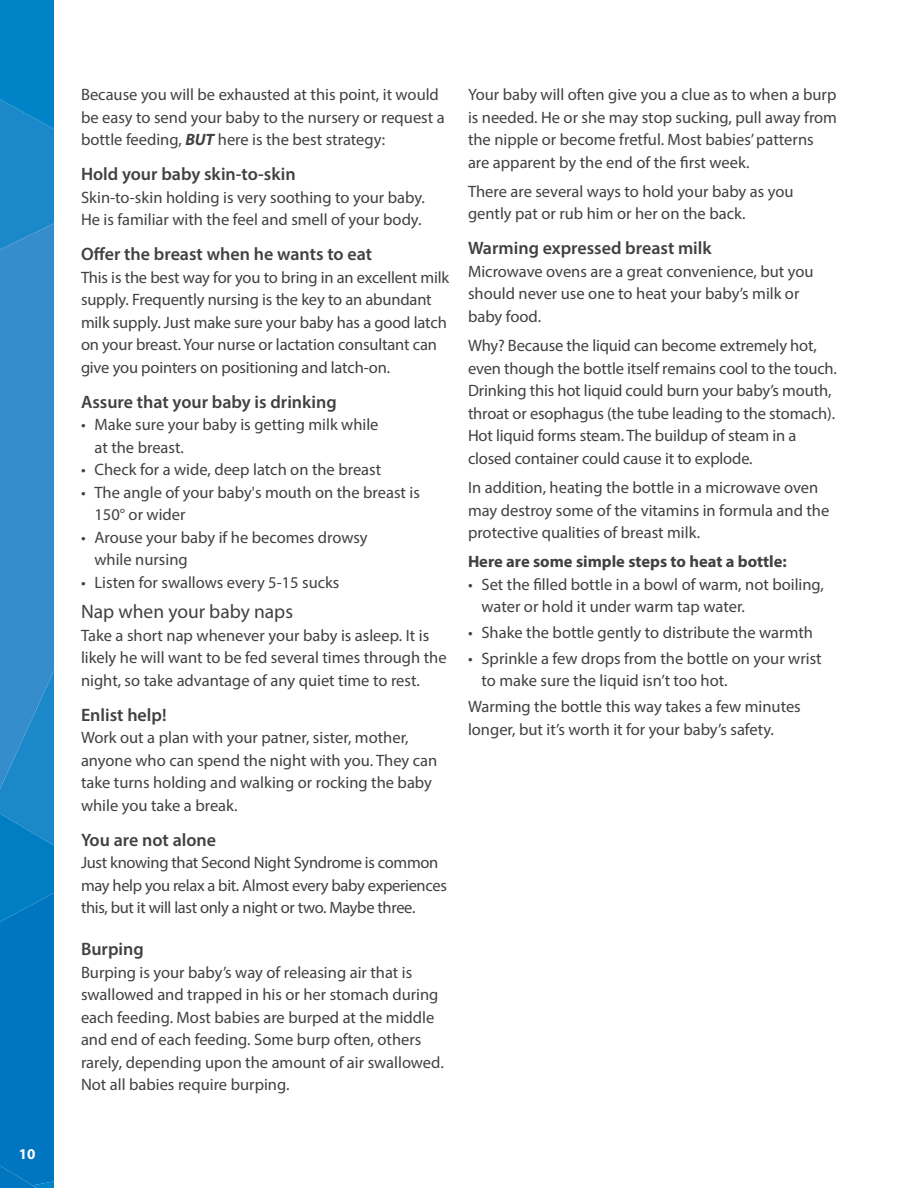
<style>
.page{position:relative;width:918px;height:1188px;background:#fff}
.page>*{position:absolute;margin:0;border:0;box-sizing:border-box;transform-origin:0 0}
.t1{font:19.5px "Myriad Pro";color:#414042}
.t2{font:600 18px "Myriad Pro";color:#414042}
.t3{font:16.5px/22.5px "Myriad Pro";color:#414042}
.t4{font:16.5px/22.5px "Myriad Pro";letter-spacing:-.02em;color:#414042}
.t5{font:700 16.5px "Myriad Pro";color:#414042}
.t6{font:700 15px "Myriad Pro";color:#fff}
.s1{font-weight:700;font-style:italic}
</style>
<div class="page">
<svg style="left:0;top:0;width:54px;height:1188px;background:#1b84c7"></svg>
<p class="t6" style="left:19px;top:1144px;width:18px">10</p>
<p class="t3" style="left:81px;top:83px;width:365px">Because you will be exhausted at this point, it would be easy to send your baby to the nursery or request a bottle feeding, <span class="s1">BUT</span> here is the best strategy:</p>
<p class="t2" style="left:81px;top:163px;width:216px">Hold your baby skin-to-skin</p>
<p class="t3" style="left:81px;top:186px;width:345px">Skin-to-skin holding is very soothing to your baby.<br>He is familiar with the feel and smell of your body.</p>
<p class="t2" style="left:81px;top:243px;width:293px">Offer the breast when he wants to eat</p>
<p class="t3" style="left:81px;top:266px;width:370px">This is the best way for you to bring in an excellent milk supply. Frequently nursing is the key to an abundant milk supply. Just make sure your baby has a good latch on your breast. Your nurse or lactation consultant can give you pointers on positioning and latch-on.</p>
<p class="t2" style="left:81px;top:390px;width:257px">Assure that your baby is drinking</p>
<p class="t3" style="left:94px;top:413px;width:286px;text-indent:-13px">• Make sure your baby is getting milk while at the breast.</p>
<p class="t3" style="left:81px;top:458px;width:302px">• Check for a wide, deep latch on the breast</p>
<p class="t3" style="left:94px;top:481px;width:327px;text-indent:-13px">• The angle of your baby's mouth on the breast is<br>150° or wider</p>
<p class="t3" style="left:94px;top:526px;width:275px;text-indent:-13px">• Arouse your baby if he becomes drowsy while nursing</p>
<p class="t3" style="left:81px;top:571px;width:260px">• Listen for swallows every 5-15 sucks</p>
<p class="t1" style="left:81px;top:600px;width:214px">Nap when your baby naps</p>
<p class="t3" style="left:81px;top:624px;width:367px">Take a short nap whenever your baby is asleep. It is likely he will want to be fed several times through the night, so take advantage of any quiet time to rest.</p>
<p class="t2" style="left:81px;top:703px;width:87px">Enlist help!</p>
<p class="t3" style="left:81px;top:726px;width:358px">Work out a plan with your patner, sister, mother, anyone who can spend the night with you. They can take turns holding and walking or rocking the baby while you take a break.</p>
<p class="t2" style="left:81px;top:828px;width:137px">You are not alone</p>
<p class="t4" style="left:81px;top:851px;width:367px">Just knowing that Second Night Syndrome is common may help you relax a bit. Almost every baby experiences this, but it will last only a night or two. Maybe three.</p>
<p class="t2" style="left:81px;top:938px;width:64px">Burping</p>
<p class="t3" style="left:81px;top:961px;width:364px">Burping is your baby’s way of releasing air that is swallowed and trapped in his or her stomach during each feeding. Most babies are burped at the middle and end of each feeding. Some burp often, others rarely, depending upon the amount of air swallowed.<br>Not all babies require burping.</p>
<p class="t3" style="left:468px;top:83px;width:371px">Your baby will often give you a clue as to when a burp is needed. He or she may stop sucking, pull away from the nipple or become fretful. Most babies’ patterns are apparent by the end of the first week.</p>
<p class="t3" style="left:468px;top:180px;width:327px">There are several ways to hold your baby as you gently pat or rub him or her on the back.</p>
<p class="t2" style="left:468px;top:237px;width:245px">Warming expressed breast milk</p>
<p class="t3" style="left:468px;top:260px;width:347px">Microwave ovens are a great convenience, but you should never use one to heat your baby’s milk or baby food.</p>
<p class="t3" style="left:468px;top:334px;width:370px">Why? Because the liquid can become extremely hot, even though the bottle itself remains cool to the touch.<br>Drinking this hot liquid could burn your baby’s mouth, throat or esophagus (the tube leading to the stomach).<br>Hot liquid forms steam. The buildup of steam in a closed container could cause it to explode.</p>
<p class="t3" style="left:468px;top:476px;width:363px">In addition, heating the bottle in a microwave oven may destroy some of the vitamins in formula and the protective qualities of breast milk.</p>
<p class="t5" style="left:468px;top:551px;width:320px">Here are some simple steps to heat a bottle:</p>
<p class="t3" style="left:481px;top:573px;width:344px;text-indent:-13px">• Set the filled bottle in a bowl of warm, not boiling, water or hold it under warm tap water.</p>
<p class="t3" style="left:468px;top:621px;width:347px">• Shake the bottle gently to distribute the warmth</p>
<p class="t3" style="left:481px;top:647px;width:342px;text-indent:-13px">• Sprinkle a few drops from the bottle on your wrist to make sure the liquid isn’t too hot.</p>
<p class="t3" style="left:468px;top:695px;width:334px">Warming the bottle this way takes a few minutes longer, but it’s worth it for your baby’s safety.</p>
</div>
